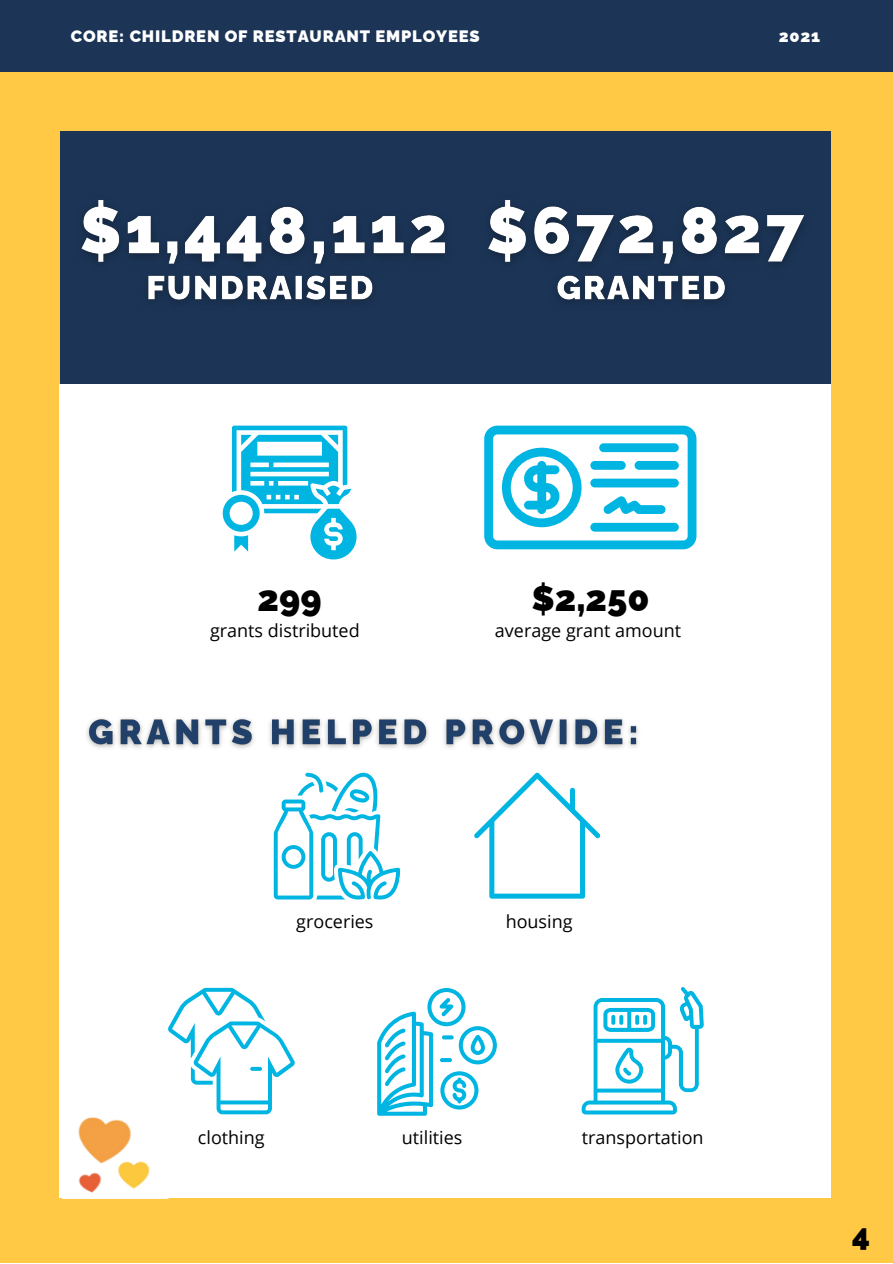
<style>
.page{position:relative;width:893px;height:1264px;background:#fff}
.page>*{position:absolute;margin:0;border:0;box-sizing:border-box;transform-origin:0 0}
.t1{font:900 36px "Raleway";color:#000}
.t2{font:900 30.75px "Raleway";color:#000}
.t3{font:18px "Open Sans";color:#000}
.t4{font:900 16.5px "Raleway";letter-spacing:.05em;color:#fff}
</style>
<div class="page">
<div style="left:0;top:0;width:892px;height:1262px;background:#ffc845"></div>
<div style="left:60px;top:132px;width:770px;height:262px;background:#1c3557"></div>
<div style="left:60px;top:385px;width:770px;height:812px;background:#fff"></div>
<div style="left:0;top:0;width:892px;height:72px;background:#1c3557"></div>
<svg style="left:274px;top:772px;width:126px;height:127px"></svg>
<svg style="left:377px;top:988px;width:120px;height:127px"></svg>
<svg style="left:442px;top:1035px;width:11px;height:4px"></svg>
<svg style="left:440px;top:1058px;width:12px;height:4px"></svg>
<svg style="left:168px;top:987px;width:127px;height:127px"></svg>
<svg style="left:250px;top:1066px;width:12px;height:4px"></svg>
<svg style="left:581px;top:987px;width:122px;height:127px"></svg>
<svg style="left:474px;top:772px;width:126px;height:126px"></svg>
<img style="left:60px;top:1117px;width:110px;height:81px">
<img style="left:488px;top:200px;width:317px;height:103px">
<img style="left:86px;top:718px;width:553px;height:31px">
<svg style="left:223px;top:425px;width:133px;height:134px"></svg>
<svg style="left:484px;top:425px;width:212px;height:124px"></svg>
<div style="left:599px;top:443px;width:79px;height:9px;background:#00b5e2;border-radius:4px"></div>
<div style="left:590px;top:478px;width:88px;height:9px;background:#00b5e2;border-radius:4px"></div>
<div style="left:590px;top:461px;width:35px;height:9px;background:#00b5e2;border-radius:4px"></div>
<div style="left:634px;top:461px;width:44px;height:9px;background:#00b5e2;border-radius:4px"></div>
<img style="left:81px;top:200px;width:364px;height:103px">
<p class="t4" style="left:71px;top:27px;width:410px">CORE: CHILDREN OF RESTAURANT EMPLOYEES</p>
<p class="t4" style="left:778px;top:27px;width:43px">2021</p>
<h1 class="t1" style="left:257px;top:577px;width:65px">299</h1>
<p class="t3" style="left:210px;top:617px;width:151px">grants distributed</p>
<p class="t3" style="left:296px;top:908px;width:79px">groceries</p>
<h1 class="t1" style="left:531px;top:577px;width:119px">$2,250</h1>
<p class="t3" style="left:495px;top:617px;width:188px">average grant amount</p>
<p class="t3" style="left:505px;top:908px;width:68px">housing</p>
<p class="t3" style="left:198px;top:1124px;width:68px">clothing</p>
<p class="t3" style="left:402px;top:1124px;width:62px">utilities</p>
<p class="t3" style="left:582px;top:1124px;width:123px">transportation</p>
<h2 class="t2" style="left:852px;top:1217px;width:19px">4</h2>
</div>
